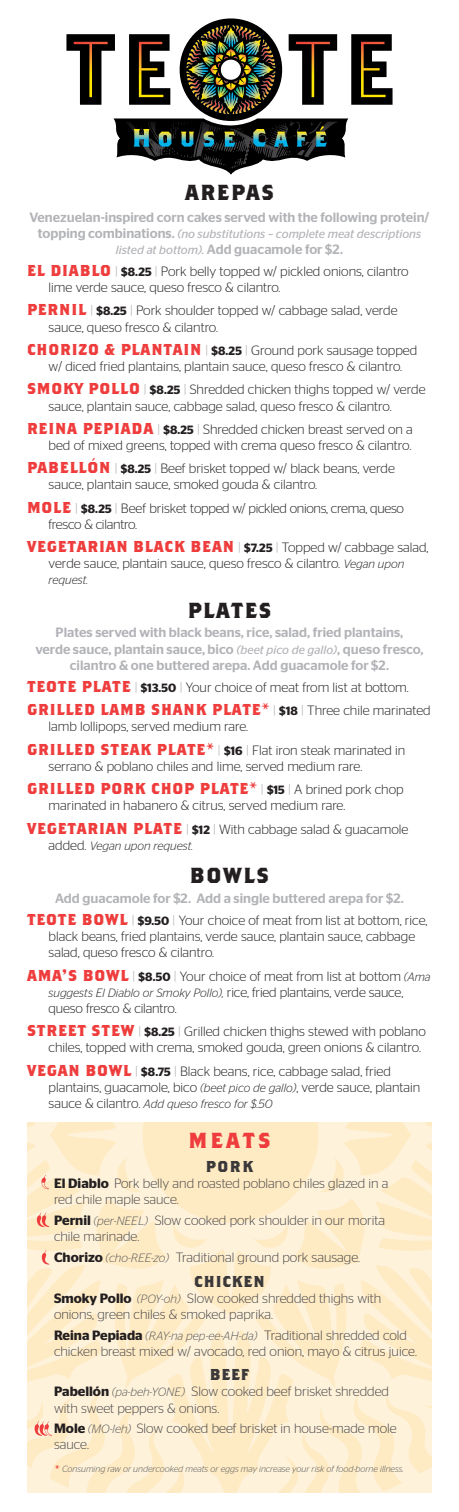
<style>
.page{position:relative;width:459px;height:1512px;background:#fff}
.page>*{position:absolute;margin:0;border:0;box-sizing:border-box;transform-origin:0 0}
.headline{font:700 21.75px "Brothers OT";letter-spacing:.075em;color:#231f20}
.headline__space{font:700 21.75px "Brothers OT";letter-spacing:.075em;color:#231f20}
.menu_item_descriptio{font:700 21.75px "Brothers OT";letter-spacing:.15em;color:#ee3d3c}
.menu_item_descriptio-2{font:700 15.75px "Brothers OT";letter-spacing:.05em;color:#ee3d3c}
.menu_item_descriptio-3{font:700 15.75px "Brothers OT";letter-spacing:.05em;color:#3b383a}
.menu_item_descriptio-4{font:300 13.5px/16.2px "Stag Sans";color:#231f20}
.meat_description{font:300 13.5px/16.2px "Stag Sans";color:#484648}
.section_description{font:500 13.5px/16.2px "Stag Sans";color:#b2b3b7;text-align:center}
.menu_item_descriptio-5{font:300 13.5px/16.2px "Stag Sans";letter-spacing:-.02em;color:#231f20}
.menu_item_descriptio-6{font:italic 300 12px "Stag Sans";color:#231f20}
.section_description-2{font:italic 12px "Stag Sans";color:#b2b3b7}
.t1{font:italic 300 9px "Stag Sans";color:#57585a}
.s1{font-weight:500;font-style:normal;font-size:13.5px}
.s2{font-weight:400;font-style:italic;font-size:12px}
.s3{font-family:"Brothers OT";font-weight:700;font-size:15.75px;color:#ee3d3c}
.s4{color:#a8a9ad}
.s5{font-weight:600;font-size:12px}
.s6{font-style:italic;font-size:12px}
.s7{font-family:"Stag Sans";font-weight:300;font-size:13.5px;color:#a8a9ad}
.s8{font-family:"Stag Sans";font-weight:600;font-size:12px;color:#231f20}
.s9{font-family:"Stag Sans";font-weight:300;font-size:13.5px;color:#231f20}
.s10{font-style:normal;font-size:13.5px}
.s11{font-weight:600;color:#231f20}
.s12{font-style:italic;font-size:12px;color:#57585a}
.s13{font-family:"Brothers OT";font-weight:700;font-style:normal;color:#ee3d3c}
</style>
<div class="page">
<svg style="left:27px;top:1122px;width:405px;height:371px;background:#fdeece"></svg>
<svg style="left:66px;top:18px;width:327px;height:157px"></svg>
<svg style="left:34px;top:1421px;width:18px;height:15px"></svg>
<svg style="left:41px;top:1175px;width:8px;height:14px"></svg>
<svg style="left:41px;top:1250px;width:8px;height:15px"></svg>
<svg style="left:36px;top:1213px;width:13px;height:14px"></svg>
<p class="headline__space" style="left:185px;top:183px;width:90px">AREPAS</p>
<p class="section_description" style="left:30px;top:209px;width:401px">Venezuelan-inspired corn cakes served with the following protein/</p>
<p class="section_description-2" style="left:38px;top:227px;width:385px"><span class="s1">topping combinations.</span> (no substitutions – complete meat descriptions</p>
<p class="section_description" style="left:116px;top:241px;width:229px"><span class="s2">listed at bottom).</span> Add guacamole for $2.</p>
<p class="menu_item_descriptio-4" style="left:49px;top:263px;width:362px;text-indent:-22px"><span class="s3">EL DIABLO</span> <span class="s4">|</span> <span class="s5">$8.25</span> <span class="s4">|</span> Pork belly topped w/ pickled onions, cilantro lime verde sauce, queso fresco &amp; cilantro.</p>
<p class="menu_item_descriptio-4" style="left:49px;top:302px;width:351px;text-indent:-22px"><span class="s3">PERNIL</span> <span class="s4">|</span> <span class="s5">$8.25</span> <span class="s4">|</span> Pork shoulder topped w/ cabbage salad, verde sauce, queso fresco &amp; cilantro.</p>
<p class="menu_item_descriptio-4" style="left:27px;top:342px;width:392px;text-align:center"><span class="s3">CHORIZO &amp; PLANTAIN</span> <span class="s4">|</span> <span class="s5">$8.25</span> <span class="s4">|</span> Ground pork sausage topped w/ diced fried plantains, plantain sauce, queso fresco &amp; cilantro.</p>
<p class="menu_item_descriptio-4" style="left:49px;top:381px;width:379px;text-indent:-22px"><span class="s3">SMOKY POLLO</span> <span class="s4">|</span> <span class="s5">$8.25</span> <span class="s4">|</span> Shredded chicken thighs topped w/ verde sauce, plantain sauce, cabbage salad, queso fresco &amp; cilantro.</p>
<p class="menu_item_descriptio-4" style="left:27px;top:421px;width:387px;text-align:right"><span class="s3">REINA PEPIADA</span> <span class="s4">|</span> <span class="s5">$8.25</span> <span class="s4">|</span> Shredded chicken breast served on a bed of mixed greens, topped with crema queso fresco &amp; cilantro.</p>
<p class="menu_item_descriptio-4" style="left:49px;top:460px;width:348px;text-indent:-22px"><span class="s3">PABELLÓN</span> <span class="s4">|</span> <span class="s5">$8.25</span> <span class="s4">|</span> Beef brisket topped w/ black beans, verde sauce, plantain sauce, smoked gouda &amp; cilantro.</p>
<p class="menu_item_descriptio-5" style="left:49px;top:500px;width:357px;text-indent:-22px"><span class="s3">MOLE</span> <span class="s4">|</span> <span class="s5">$8.25</span> <span class="s4">|</span> Beef brisket topped w/ pickled onions, crema, queso fresco &amp; cilantro.</p>
<p class="menu_item_descriptio-4" style="left:27px;top:539px;width:403px;text-align:center"><span class="s3">VEGETARIAN BLACK BEAN</span> <span class="s4">|</span> <span class="s5">$7.25</span> <span class="s4">|</span> Topped w/ cabbage salad, verde sauce, plantain sauce, queso fresco &amp; cilantro. <span class="s6">Vegan upon</span></p>
<p class="menu_item_descriptio-6" style="left:49px;top:574px;width:41px">request.</p>
<p class="headline" style="left:188px;top:601px;width:85px">PLATES</p>
<p class="section_description" style="left:35px;top:625px;width:390px">Plates served with black beans, rice, salad, fried plantains,<br>verde sauce, plantain sauce, bico <span class="s2">(beet pico de gallo)</span>, queso fresco, cilantro &amp; one buttered arepa. Add guacamole for $2.</p>
<p class="menu_item_descriptio-4" style="left:27px;top:679px;width:383px"><span class="s3">TEOTE PLATE</span> <span class="s4">|</span> <span class="s5">$13.50</span> <span class="s4">|</span> Your choice of meat from list at bottom.</p>
<p class="menu_item_descriptio-2" style="left:27px;top:703px;width:405px">GRILLED LAMB SHANK PLATE* <span class="s7">|</span> <span class="s8">$18</span> <span class="s7">|</span> <span class="s9">Three chile marinated</span></p>
<p class="menu_item_descriptio-4" style="left:49px;top:718px;width:201px">lamb lollipops, served medium rare.</p>
<p class="menu_item_descriptio-4" style="left:49px;top:742px;width:358px;text-indent:-22px"><span class="s3">GRILLED STEAK PLATE*</span> <span class="s4">|</span> <span class="s5">$16</span> <span class="s4">|</span> Flat iron steak marinated in serrano &amp; poblano chiles and lime, served medium rare.</p>
<p class="menu_item_descriptio-2" style="left:27px;top:781px;width:378px">GRILLED PORK CHOP PLATE* <span class="s7">|</span> <span class="s8">$15</span> <span class="s7">|</span> <span class="s9">A brined pork chop</span></p>
<p class="menu_item_descriptio-4" style="left:49px;top:797px;width:298px">marinated in habanero &amp; citrus, served medium rare.</p>
<p class="menu_item_descriptio-4" style="left:27px;top:821px;width:383px"><span class="s3">VEGETARIAN PLATE</span> <span class="s4">|</span> <span class="s5">$12</span> <span class="s4">|</span> With cabbage salad &amp; guacamole</p>
<p class="menu_item_descriptio-6" style="left:49px;top:839px;width:146px"><span class="s10">added.</span> Vegan upon request.</p>
<p class="headline" style="left:190px;top:866px;width:81px">BOWLS</p>
<p class="section_description" style="left:55px;top:890px;width:350px">Add guacamole for $2. Add a single buttered arepa for $2.</p>
<p class="menu_item_descriptio-4" style="left:49px;top:912px;width:381px;text-indent:-22px"><span class="s3">TEOTE BOWL</span> <span class="s4">|</span> <span class="s5">$9.50</span> <span class="s4">|</span> Your choice of meat from list at bottom, rice, black beans, fried plantains, verde sauce, plantain sauce, cabbage salad, queso fresco &amp; cilantro.</p>
<p class="menu_item_descriptio-4" style="left:49px;top:968px;width:383px;text-indent:-22px"><span class="s3">AMA’S BOWL</span> <span class="s4">|</span> <span class="s5">$8.50</span> <span class="s4">|</span> Your choice of meat from list at bottom <span class="s6">(Ama suggests El Diablo or Smoky Pollo),</span> rice, fried plantains, verde sauce, queso fresco &amp; cilantro.</p>
<p class="menu_item_descriptio-4" style="left:49px;top:1023px;width:379px;text-indent:-22px"><span class="s3">STREET STEW</span> <span class="s4">|</span> <span class="s5">$8.25</span> <span class="s4">|</span> Grilled chicken thighs stewed with poblano chiles, topped with crema, smoked gouda, green onions &amp; cilantro.</p>
<p class="menu_item_descriptio-4" style="left:49px;top:1063px;width:373px;text-indent:-22px"><span class="s3">VEGAN BOWL</span> <span class="s4">|</span> <span class="s5">$8.75</span> <span class="s4">|</span> Black beans, rice, cabbage salad, fried plantains, guacamole, bico <span class="s6">(beet pico de gallo)</span>, verde sauce, plantain</p>
<p class="menu_item_descriptio-6" style="left:49px;top:1097px;width:225px"><span class="s10">sauce &amp; cilantro.</span> Add queso fresco for $.50</p>
<p class="menu_item_descriptio" style="left:188px;top:1130px;width:84px">MEATS</p>
<p class="menu_item_descriptio-3" style="left:206px;top:1159px;width:49px">PORK</p>
<p class="meat_description" style="left:54px;top:1175px;width:336px"><span class="s11">El Diablo</span> Pork belly and roasted poblano chiles glazed in a red chile maple sauce.</p>
<p class="meat_description" style="left:54px;top:1212px;width:333px"><span class="s11">Pernil</span> <span class="s12">(per-NEEL)</span> Slow cooked pork shoulder in our morita chile marinade.</p>
<p class="meat_description" style="left:54px;top:1249px;width:308px"><span class="s11">Chorizo</span> <span class="s12">(cho-REE-zo)</span> Traditional ground pork sausage.</p>
<p class="menu_item_descriptio-3" style="left:194px;top:1274px;width:72px">CHICKEN</p>
<p class="meat_description" style="left:54px;top:1290px;width:329px"><span class="s11">Smoky Pollo</span> <span class="s12">(POY-oh)</span> Slow cooked shredded thighs with onions, green chiles &amp; smoked paprika.</p>
<p class="meat_description" style="left:54px;top:1327px;width:364px"><span class="s11">Reina Pepiada</span> <span class="s12">(RAY-na pep-ee-AH-da)</span> Traditional shredded cold chicken breast mixed w/ avocado, red onion, mayo &amp; citrus juice.</p>
<p class="menu_item_descriptio-3" style="left:210px;top:1368px;width:41px">BEEF</p>
<p class="meat_description" style="left:54px;top:1383px;width:337px"><span class="s11">Pabellón</span> <span class="s12">(pa-beh-YONE)</span> Slow cooked beef brisket shredded with sweet peppers &amp; onions.</p>
<p class="meat_description" style="left:54px;top:1420px;width:344px"><span class="s11">Mole</span> <span class="s12">(MO-leh)</span> Slow cooked beef brisket in house-made mole sauce.</p>
<p class="t1" style="left:55px;top:1464px;width:350px"><span class="s13">*</span> Consuming raw or undercooked meats or eggs may increase your risk of food-borne illness.</p>
</div>
